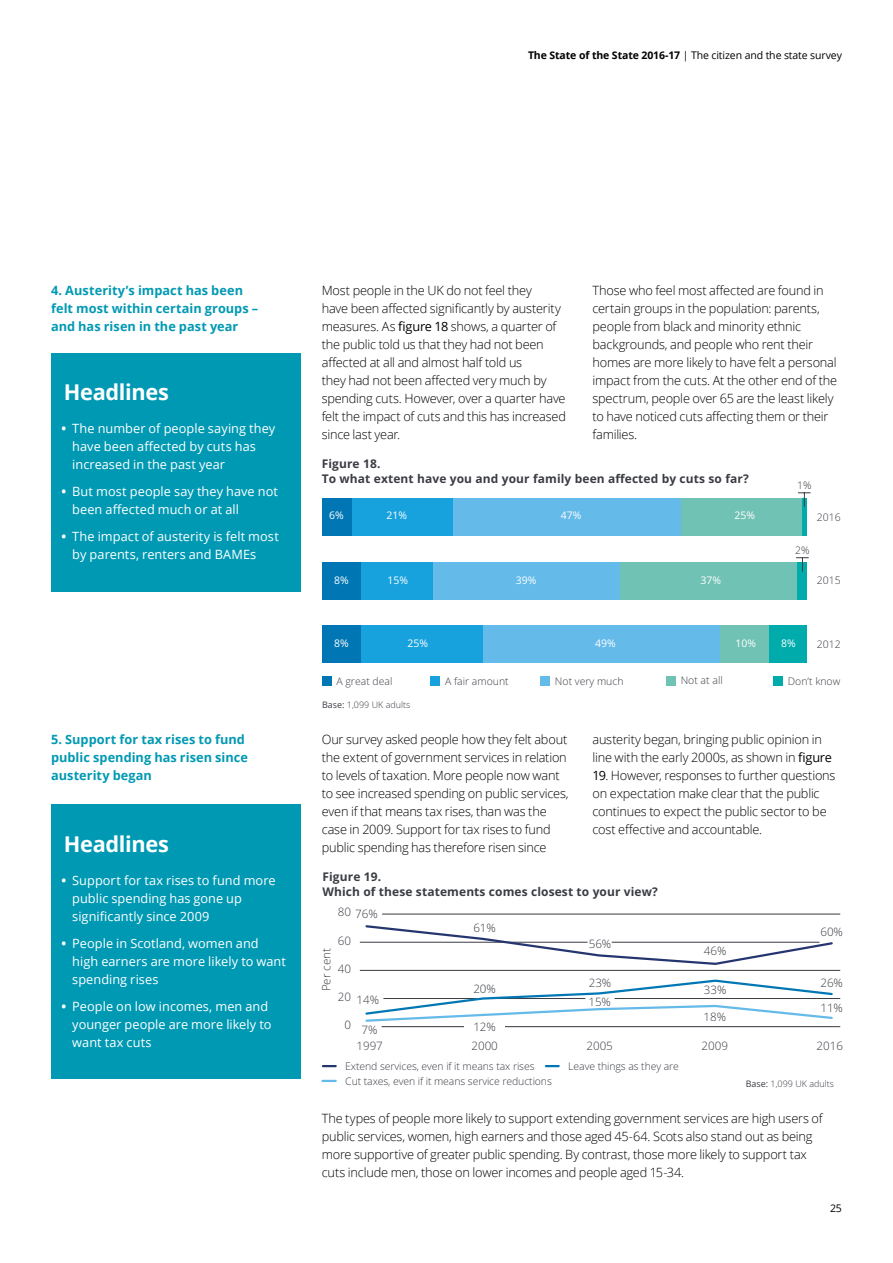
<style>
.page{position:relative;width:893px;height:1263px;background:#fff}
.page>*{position:absolute;margin:0;border:0;box-sizing:border-box;transform-origin:0 0}
.t1{font:700 21.75px "Open Sans";letter-spacing:-.015em;color:#fff}
.t2{font:300 12.75px/18px "Open Sans";letter-spacing:-.015em;color:#000}
.t3{font:12.75px/18px "Open Sans";letter-spacing:.005em;color:#fff}
.t4{font:700 12.75px/18px "Open Sans";letter-spacing:.005em;color:#0099b3}
.t5{font:700 12px/15px "Open Sans";letter-spacing:.01em;color:#3a3c43}
.t6{font:300 11.55px "Open Sans";color:#3a3c43}
.t7{font:300 10.5px/14.9px "Open Sans";letter-spacing:-.01em;color:#3a3c43}
.t8{font:10.5px "Open Sans";letter-spacing:-.01em;color:#000}
.t9{font:10.5px "Open Sans";color:#fff}
.t10{font:300 9px "Open Sans";color:#3a3c43}
.s1{font-weight:700}
.s2{font-weight:400}
</style>
<div class="page">
<div style="left:802px;top:498px;width:5px;height:37px;background:#00acab"></div>
<div style="left:797px;top:563px;width:10px;height:37px;background:#00acab"></div>
<div style="left:768px;top:625px;width:39px;height:38px;background:#00acab"></div>
<div style="left:681px;top:498px;width:121px;height:37px;background:#70c2b4"></div>
<div style="left:620px;top:563px;width:177px;height:37px;background:#70c2b4"></div>
<div style="left:720px;top:625px;width:48px;height:38px;background:#70c2b4"></div>
<div style="left:453px;top:498px;width:228px;height:37px;background:#64bae9"></div>
<div style="left:433px;top:563px;width:187px;height:37px;background:#64bae9"></div>
<div style="left:482px;top:625px;width:238px;height:38px;background:#64bae9"></div>
<div style="left:351px;top:498px;width:102px;height:37px;background:#17a2dd"></div>
<div style="left:361px;top:563px;width:72px;height:37px;background:#17a2dd"></div>
<div style="left:361px;top:625px;width:121px;height:38px;background:#17a2dd"></div>
<div style="left:322px;top:498px;width:29px;height:37px;background:#0077b4"></div>
<div style="left:322px;top:563px;width:39px;height:37px;background:#0077b4"></div>
<div style="left:322px;top:625px;width:39px;height:38px;background:#0077b4"></div>
<div style="left:322px;top:676px;width:10px;height:10px;background:#0077b4"></div>
<div style="left:430px;top:676px;width:10px;height:10px;background:#17a2dd"></div>
<div style="left:540px;top:676px;width:10px;height:10px;background:#64bae9"></div>
<div style="left:666px;top:676px;width:10px;height:10px;background:#70c2b4"></div>
<div style="left:773px;top:676px;width:10px;height:10px;background:#00acab"></div>
<svg style="left:798px;top:492px;width:12px;height:14px"></svg>
<svg style="left:796px;top:557px;width:12px;height:14px"></svg>
<hr style="left:614px;top:998px;width:226px;height:1px;background:#3a3c43">
<hr style="left:360px;top:970px;width:480px;height:1px;background:#3a3c43">
<hr style="left:360px;top:942px;width:227px;height:1px;background:#3a3c43">
<hr style="left:382px;top:914px;width:458px;height:1px;background:#3a3c43">
<svg style="left:364px;top:925px;width:469px;height:40px"></svg>
<svg style="left:365px;top:979px;width:468px;height:43px"></svg>
<svg style="left:323px;top:1065px;width:13px;height:2px"></svg>
<svg style="left:322px;top:1080px;width:14px;height:2px"></svg>
<svg style="left:546px;top:1065px;width:13px;height:2px"></svg>
<hr style="left:504px;top:1026px;width:336px;height:1px;background:#3a3c43">
<hr style="left:382px;top:1026px;width:82px;height:1px;background:#3a3c43">
<div style="left:51px;top:353px;width:249px;height:238px;background:#0099b3"></div>
<div style="left:51px;top:805px;width:249px;height:274px;background:#0099b3"></div>
<p class="t8" style="left:528px;top:48px;width:315px"><span class="s1">The State of the State 2016-17</span> | The citizen and the state survey</p>
<p class="t4" style="left:51px;top:281px;width:209px">4. Austerity’s impact has been felt most within certain groups – and has risen in the past year</p>
<h1 class="t1" style="left:64px;top:377px;width:107px">Headlines</h1>
<p class="t3" style="left:72px;top:419px;width:205px;text-indent:-11px"><span class="s1">•</span> The number of people saying they have been affected by cuts has increased in the past year</p>
<p class="t3" style="left:72px;top:482px;width:207px;text-indent:-11px"><span class="s1">•</span> But most people say they have not been affected much or at all</p>
<p class="t3" style="left:72px;top:527px;width:208px;text-indent:-11px"><span class="s1">•</span> The impact of austerity is felt most by parents, renters and BAMEs</p>
<p class="t4" style="left:51px;top:730px;width:198px">5. Support for tax rises to fund public spending has risen since austerity began</p>
<h1 class="t1" style="left:64px;top:829px;width:107px">Headlines</h1>
<p class="t3" style="left:72px;top:871px;width:205px;text-indent:-11px"><span class="s1">•</span> Support for tax rises to fund more public spending has gone up significantly since 2009</p>
<p class="t3" style="left:72px;top:934px;width:215px;text-indent:-11px"><span class="s1">•</span> People in Scotland, women and high earners are more likely to want spending rises</p>
<p class="t3" style="left:72px;top:997px;width:201px;text-indent:-11px"><span class="s1">•</span> People on low incomes, men and younger people are more likely to want tax cuts</p>
<p class="t2" style="left:322px;top:281px;width:246px">Most people in the UK do not feel they<br>have been affected significantly by austerity measures. As <span class="s2">figure 18</span> shows, a quarter of the public told us that they had not been affected at all and almost half told us<br>they had not been affected very much by spending cuts. However, over a quarter have felt the impact of cuts and this has increased since last year.</p>
<p class="t2" style="left:592px;top:281px;width:246px">Those who feel most affected are found in certain groups in the population: parents, people from black and minority ethnic backgrounds, and people who rent their homes are more likely to have felt a personal impact from the cuts. At the other end of the spectrum, people over 65 are the least likely to have noticed cuts affecting them or their families.</p>
<p class="t5" style="left:322px;top:456px;width:428px">Figure 18.<br>To what extent have you and your family been affected by cuts so far?</p>
<p class="t9" style="left:329px;top:508px;width:16px">6%</p>
<p class="t9" style="left:386px;top:508px;width:22px">21%</p>
<p class="t9" style="left:561px;top:508px;width:22px">47%</p>
<p class="t9" style="left:734px;top:508px;width:22px">25%</p>
<p class="t9" style="left:334px;top:573px;width:16px">8%</p>
<p class="t9" style="left:388px;top:573px;width:22px">15%</p>
<p class="t9" style="left:516px;top:573px;width:22px">39%</p>
<p class="t9" style="left:700px;top:573px;width:22px">37%</p>
<p class="t7" style="left:797px;top:477px;width:16px">1%</p>
<p class="t7" style="left:817px;top:510px;width:25px">2016</p>
<p class="t7" style="left:795px;top:542px;width:16px">2%</p>
<p class="t7" style="left:817px;top:573px;width:25px">2015</p>
<p class="t9" style="left:334px;top:636px;width:16px">8%</p>
<p class="t9" style="left:407px;top:636px;width:22px">25%</p>
<p class="t9" style="left:595px;top:636px;width:22px">49%</p>
<p class="t9" style="left:735px;top:636px;width:22px">10%</p>
<p class="t9" style="left:781px;top:636px;width:16px">8%</p>
<p class="t7" style="left:817px;top:637px;width:25px">2012</p>
<p class="t7" style="left:336px;top:674px;width:58px">A great deal</p>
<p class="t7" style="left:445px;top:674px;width:65px">A fair amount</p>
<p class="t7" style="left:555px;top:673px;width:70px">Not very much</p>
<p class="t7" style="left:681px;top:673px;width:44px">Not at all</p>
<p class="t7" style="left:788px;top:673px;width:54px">Don’t know</p>
<p class="t10" style="left:322px;top:698px;width:90px"><span class="s2">Base:</span> 1,099 UK adults</p>
<p class="t2" style="left:322px;top:730px;width:248px">Our survey asked people how they felt about the extent of government services in relation to levels of taxation. More people now want to see increased spending on public services, even if that means tax rises, than was the case in 2009. Support for tax rises to fund public spending has therefore risen since</p>
<p class="t2" style="left:592px;top:730px;width:241px">austerity began, bringing public opinion in line with the early 2000s, as shown in <span class="s2">figure</span></p>
<p class="t2" style="left:592px;top:766px;width:244px"><span class="s2">19</span>. However, responses to further questions on expectation make clear that the public continues to expect the public sector to be cost effective and accountable.</p>
<p class="t5" style="left:322px;top:869px;width:337px">Figure 19.<br>Which of these statements comes closest to your view?</p>
<p class="t6" style="left:338px;top:904px;width:15px">80</p>
<p class="t6" style="left:355px;top:906px;width:24px">76%</p>
<p class="t6" style="left:473px;top:919px;width:24px">61%</p>
<p class="t6" style="left:338px;top:932px;width:15px">60</p>
<p class="t6" style="left:589px;top:936px;width:24px">56%</p>
<p class="t6" style="left:589px;top:974px;width:24px">23%</p>
<p class="t6" style="left:319px;top:991px;width:45px;rotate:-90deg">Per cent</p>
<p class="t6" style="left:338px;top:961px;width:15px">40</p>
<p class="t6" style="left:473px;top:981px;width:24px">20%</p>
<p class="t6" style="left:338px;top:989px;width:15px">20</p>
<p class="t6" style="left:357px;top:991px;width:24px">14%</p>
<p class="t6" style="left:588px;top:994px;width:24px">15%</p>
<p class="t6" style="left:344px;top:1017px;width:8px">0</p>
<p class="t6" style="left:362px;top:1021px;width:18px">7%</p>
<p class="t6" style="left:473px;top:1019px;width:24px">12%</p>
<p class="t6" style="left:704px;top:943px;width:24px">46%</p>
<p class="t6" style="left:704px;top:982px;width:24px">33%</p>
<p class="t6" style="left:703px;top:1008px;width:24px">18%</p>
<p class="t6" style="left:356px;top:1038px;width:28px">1997</p>
<p class="t6" style="left:471px;top:1038px;width:28px">2000</p>
<p class="t6" style="left:586px;top:1038px;width:28px">2005</p>
<p class="t6" style="left:701px;top:1038px;width:28px">2009</p>
<p class="t7" style="left:345px;top:1059px;width:208px">Extend services, even if it means tax rises<br>Cut taxes, even if it means service reductions</p>
<p class="t7" style="left:568px;top:1059px;width:112px">Leave things as they are</p>
<p class="t6" style="left:820px;top:924px;width:24px">60%</p>
<p class="t6" style="left:820px;top:974px;width:24px">26%</p>
<p class="t6" style="left:820px;top:1000px;width:24px">11%</p>
<p class="t6" style="left:816px;top:1038px;width:28px">2016</p>
<p class="t10" style="left:746px;top:1077px;width:90px"><span class="s2">Base:</span> 1,099 UK adults</p>
<p class="t2" style="left:322px;top:1109px;width:502px">The types of people more likely to support extending government services are high users of public services, women, high earners and those aged 45-64. Scots also stand out as being more supportive of greater public spending. By contrast, those more likely to support tax cuts include men, those on lower incomes and people aged 15-34.</p>
<p class="t8" style="left:830px;top:1200px;width:13px">25</p>
</div>
